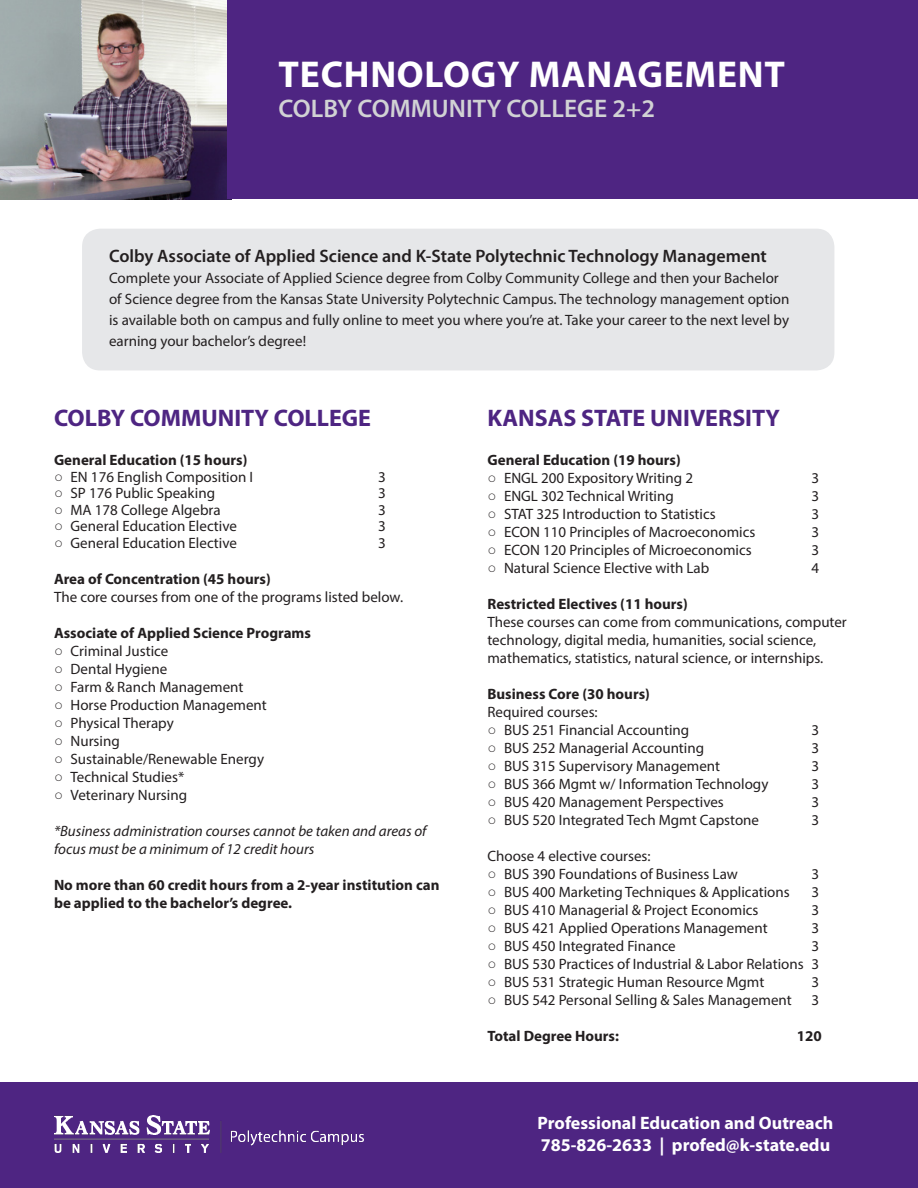
<style>
.page{position:relative;width:918px;height:1188px;background:#fff}
.page>*{position:absolute;margin:0;border:0;box-sizing:border-box;transform-origin:0 0}
.t1{font:700 37.5px "Myriad Pro";letter-spacing:.02em;color:#fff}
.t2{font:600 25.5px "Myriad Pro";color:#d1d2d4}
.t3{font:700 24px "Myriad Pro";color:#4e2582}
.t4{font:600 18px "Myriad Pro";color:#231f20}
.t5{font:700 18px "Myriad Pro";color:#fff}
.t6{font:15px/21px "Myriad Pro";color:#231f20}
.t7{font:700 15px/18px "Myriad Pro";color:#231f20}
.t8{font:italic 15px/18px "Myriad Pro";color:#231f20}
.s1{font-family:"Times New Roman"}
</style>
<div class="page">
<div style="left:0;top:1082px;width:918px;height:106px;background:#4e2582"></div>
<img style="left:54px;top:1116px;width:309px;height:36px">
<div style="left:82px;top:229px;width:752px;height:141px;background:#e6e7e9;border-radius:18px"></div>
<img style="left:0;top:0;width:228px;height:199px">
<div style="left:228px;top:0;width:690px;height:199px;background:#4e2582"></div>
<p class="t1" style="left:279px;top:50px;width:508px">TECHNOLOGY MANAGEMENT</p>
<p class="t2" style="left:279px;top:93px;width:378px">COLBY COMMUNITY COLLEGE 2+2</p>
<p class="t4" style="left:109px;top:245px;width:659px">Colby Associate of Applied Science and K-State Polytechnic Technology Management</p>
<p class="t6" style="left:109px;top:267px;width:682px">Complete your Associate of Applied Science degree from Colby Community College and then your Bachelor of Science degree from the Kansas State University Polytechnic Campus. The technology management option is available both on campus and fully online to meet you where you’re at. Take your career to the next level by earning your bachelor’s degree!</p>
<p class="t3" style="left:54px;top:402px;width:319px">COLBY COMMUNITY COLLEGE</p>
<p class="t7" style="left:54px;top:451px;width:195px">General Education (15 hours)</p>
<p class="t6" style="left:54px;top:466px;width:201px"><span class="s1">○</span> EN 176 English Composition I</p>
<p class="t6" style="left:378px;top:466px;width:9px">3</p>
<p class="t6" style="left:54px;top:482px;width:163px"><span class="s1">○</span> SP 176 Public Speaking</p>
<p class="t6" style="left:378px;top:482px;width:9px">3</p>
<p class="t6" style="left:54px;top:499px;width:168px"><span class="s1">○</span> MA 178 College Algebra</p>
<p class="t6" style="left:378px;top:499px;width:9px">3</p>
<p class="t6" style="left:54px;top:515px;width:185px"><span class="s1">○</span> General Education Elective</p>
<p class="t6" style="left:378px;top:515px;width:9px">3</p>
<p class="t6" style="left:54px;top:532px;width:185px"><span class="s1">○</span> General Education Elective</p>
<p class="t6" style="left:378px;top:532px;width:9px">3</p>
<p class="t7" style="left:54px;top:569px;width:218px">Area of Concentration (45 hours)</p>
<p class="t6" style="left:54px;top:586px;width:351px">The core courses from one of the programs listed below.</p>
<p class="t7" style="left:54px;top:623px;width:259px">Associate of Applied Science Programs</p>
<p class="t6" style="left:54px;top:640px;width:116px"><span class="s1">○</span> Criminal Justice</p>
<p class="t6" style="left:54px;top:658px;width:115px"><span class="s1">○</span> Dental Hygiene</p>
<p class="t6" style="left:54px;top:676px;width:191px"><span class="s1">○</span> Farm &amp; Ranch Management</p>
<p class="t6" style="left:54px;top:694px;width:214px"><span class="s1">○</span> Horse Production Management</p>
<p class="t6" style="left:54px;top:712px;width:121px"><span class="s1">○</span> Physical Therapy</p>
<p class="t6" style="left:54px;top:730px;width:67px"><span class="s1">○</span> Nursing</p>
<p class="t6" style="left:54px;top:748px;width:212px"><span class="s1">○</span> Sustainable/Renewable Energy</p>
<p class="t6" style="left:54px;top:766px;width:132px"><span class="s1">○</span> Technical Studies*</p>
<p class="t6" style="left:54px;top:784px;width:135px"><span class="s1">○</span> Veterinary Nursing</p>
<p class="t8" style="left:54px;top:821px;width:374px">*Business administration courses cannot be taken and areas of focus must be a minimum of 12 credit hours</p>
<p class="t7" style="left:54px;top:875px;width:387px">No more than 60 credit hours from a 2-year institution can be applied to the bachelor’s degree.</p>
<p class="t3" style="left:487px;top:402px;width:294px">KANSAS STATE UNIVERSITY</p>
<p class="t7" style="left:487px;top:451px;width:195px">General Education (19 hours)</p>
<p class="t6" style="left:487px;top:467px;width:207px"><span class="s1">○</span> ENGL 200 Expository Writing 2</p>
<p class="t6" style="left:811px;top:467px;width:9px">3</p>
<p class="t6" style="left:487px;top:485px;width:188px"><span class="s1">○</span> ENGL 302 Technical Writing</p>
<p class="t6" style="left:811px;top:485px;width:9px">3</p>
<p class="t6" style="left:487px;top:503px;width:230px"><span class="s1">○</span> STAT 325 Introduction to Statistics</p>
<p class="t6" style="left:811px;top:503px;width:9px">3</p>
<p class="t6" style="left:487px;top:521px;width:269px"><span class="s1">○</span> ECON 110 Principles of Macroeconomics</p>
<p class="t6" style="left:811px;top:521px;width:9px">3</p>
<p class="t6" style="left:487px;top:539px;width:266px"><span class="s1">○</span> ECON 120 Principles of Microeconomics</p>
<p class="t6" style="left:811px;top:539px;width:9px">3</p>
<p class="t6" style="left:487px;top:557px;width:223px"><span class="s1">○</span> Natural Science Elective with Lab</p>
<p class="t6" style="left:811px;top:557px;width:9px">4</p>
<p class="t7" style="left:487px;top:595px;width:202px">Restricted Electives (11 hours)</p>
<p class="t6" style="left:487px;top:613px;width:361px;line-height:18px">These courses can come from communications, computer technology, digital media, humanities, social science, mathematics, statistics, natural science, or internships.</p>
<p class="t7" style="left:487px;top:685px;width:164px">Business Core (30 hours)</p>
<p class="t6" style="left:487px;top:701px;width:112px">Required courses:</p>
<p class="t6" style="left:487px;top:719px;width:203px"><span class="s1">○</span> BUS 251 Financial Accounting</p>
<p class="t6" style="left:811px;top:719px;width:9px">3</p>
<p class="t6" style="left:487px;top:737px;width:218px"><span class="s1">○</span> BUS 252 Managerial Accounting</p>
<p class="t6" style="left:811px;top:737px;width:9px">3</p>
<p class="t6" style="left:487px;top:755px;width:234px"><span class="s1">○</span> BUS 315 Supervisory Management</p>
<p class="t6" style="left:811px;top:755px;width:9px">3</p>
<p class="t6" style="left:487px;top:773px;width:283px"><span class="s1">○</span> BUS 366 Mgmt w/ Information Technology</p>
<p class="t6" style="left:811px;top:773px;width:9px">3</p>
<p class="t6" style="left:487px;top:791px;width:238px"><span class="s1">○</span> BUS 420 Management Perspectives</p>
<p class="t6" style="left:811px;top:791px;width:9px">3</p>
<p class="t6" style="left:487px;top:809px;width:273px"><span class="s1">○</span> BUS 520 Integrated Tech Mgmt Capstone</p>
<p class="t6" style="left:811px;top:809px;width:9px">3</p>
<p class="t6" style="left:487px;top:845px;width:165px">Choose 4 elective courses:</p>
<p class="t6" style="left:487px;top:863px;width:252px"><span class="s1">○</span> BUS 390 Foundations of Business Law</p>
<p class="t6" style="left:811px;top:863px;width:9px">3</p>
<p class="t6" style="left:487px;top:881px;width:304px"><span class="s1">○</span> BUS 400 Marketing Techniques &amp; Applications</p>
<p class="t6" style="left:811px;top:881px;width:9px">3</p>
<p class="t6" style="left:487px;top:899px;width:273px"><span class="s1">○</span> BUS 410 Managerial &amp; Project Economics</p>
<p class="t6" style="left:811px;top:899px;width:9px">3</p>
<p class="t6" style="left:487px;top:917px;width:282px"><span class="s1">○</span> BUS 421 Applied Operations Management</p>
<p class="t6" style="left:811px;top:917px;width:9px">3</p>
<p class="t6" style="left:487px;top:935px;width:190px"><span class="s1">○</span> BUS 450 Integrated Finance</p>
<p class="t6" style="left:811px;top:935px;width:9px">3</p>
<p class="t6" style="left:487px;top:953px;width:333px"><span class="s1">○</span> BUS 530 Practices of Industrial &amp; Labor Relations 3</p>
<p class="t6" style="left:487px;top:971px;width:278px"><span class="s1">○</span> BUS 531 Strategic Human Resource Mgmt</p>
<p class="t6" style="left:811px;top:971px;width:9px">3</p>
<p class="t6" style="left:487px;top:989px;width:306px"><span class="s1">○</span> BUS 542 Personal Selling &amp; Sales Management</p>
<p class="t6" style="left:811px;top:989px;width:9px">3</p>
<p class="t7" style="left:487px;top:1027px;width:133px">Total Degree Hours:</p>
<p class="t7" style="left:797px;top:1027px;width:26px">120</p>
<p class="t5" style="left:538px;top:1111px;width:297px">Professional Education and Outreach</p>
<p class="t5" style="left:541px;top:1133px;width:291px">785-826-2633 | profed@k-state.edu</p>
</div>
